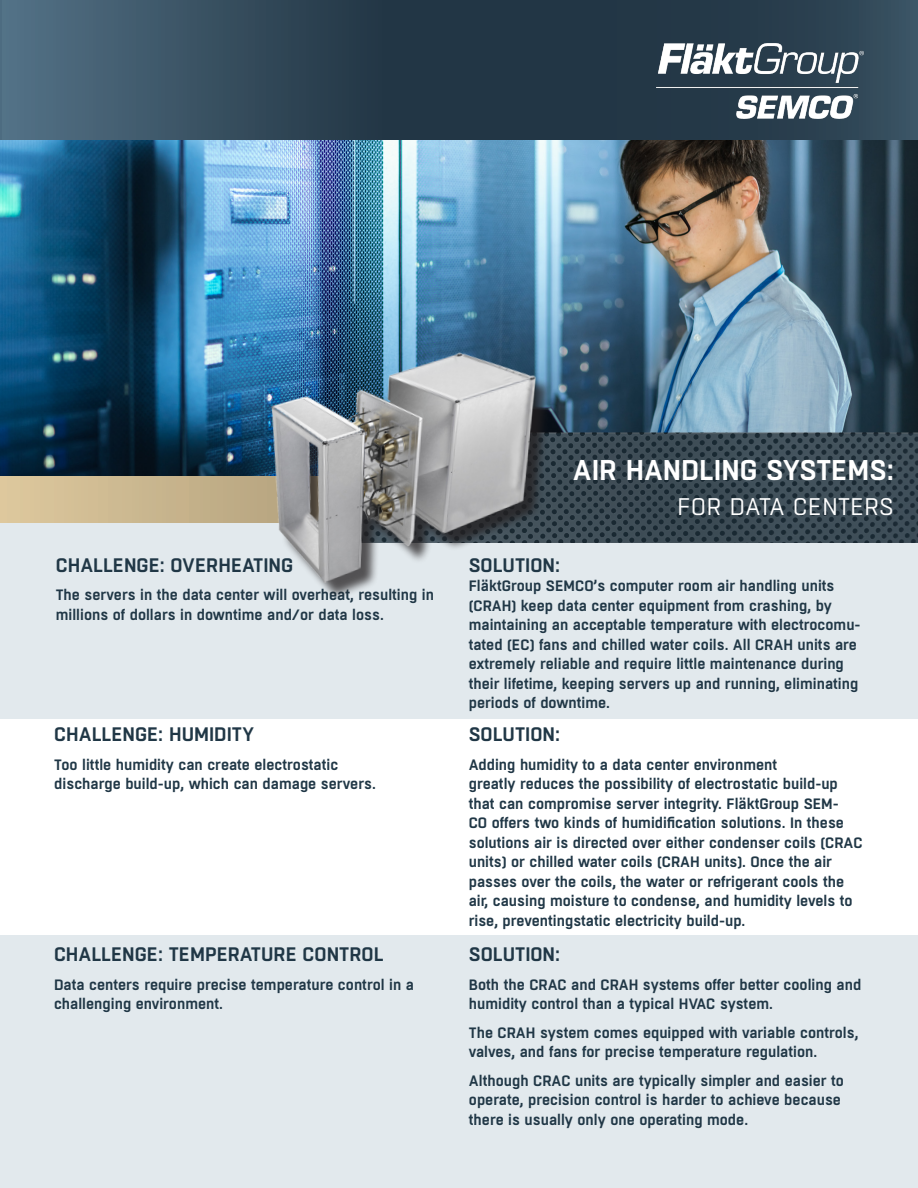
<style>
.page{position:relative;width:918px;height:1188px;background:#fff}
.page>*{position:absolute;margin:0;border:0;box-sizing:border-box;transform-origin:0 0}
.t1{font:600 28.5px "Boxed";color:#fff}
.t2{font:24px "Boxed";color:#fff}
.t3{font:600 19.5px "Boxed";color:#203746}
.t4{font:600 15px/19.5px "Boxed";color:#203746}
</style>
<div class="page">
<div style="left:0;top:521px;width:918px;height:198px;background:#e2e9ed"></div>
<div style="left:0;top:935px;width:918px;height:253px;background:#e2e9ed"></div>
<img style="left:0;top:140px;width:918px;height:337px">
<svg style="left:0;top:477px;width:223px;height:45px;background:#ceba92"></svg>
<svg style="left:587px;top:433px;width:331px;height:110px;background:#35454e"></svg>
<img style="left:223px;top:343px;width:364px;height:252px">
<svg style="left:0;top:0;width:918px;height:140px;background:#304657"></svg>
<img style="left:657px;top:44px;width:207px;height:74px">
<p class="t3" style="left:56px;top:552px;width:239px">CHALLENGE: OVERHEATING</p>
<p class="t4" style="left:56px;top:586px;width:380px">The servers in the data center will overheat, resulting in millions of dollars in downtime and/or data loss.</p>
<p class="t3" style="left:54px;top:721px;width:201px">CHALLENGE: HUMIDITY</p>
<p class="t4" style="left:54px;top:755px;width:323px">Too little humidity can create electrostatic discharge build-up, which can damage servers.</p>
<p class="t3" style="left:54px;top:942px;width:331px">CHALLENGE: TEMPERATURE CONTROL</p>
<p class="t4" style="left:54px;top:975px;width:362px">Data centers require precise temperature control in a challenging environment.</p>
<p class="t1" style="left:573px;top:452px;width:323px">AIR HANDLING SYSTEMS:</p>
<p class="t2" style="left:677px;top:491px;width:218px">FOR DATA CENTERS</p>
<p class="t3" style="left:469px;top:552px;width:93px">SOLUTION:</p>
<p class="t4" style="left:469px;top:577px;width:393px">FläktGroup SEMCO’s computer room air handling units (CRAH) keep data center equipment from crashing, by maintaining an acceptable temperature with electrocomu&shy;tated (EC) fans and chilled water coils. All CRAH units are extremely reliable and require little maintenance during their lifetime, keeping servers up and running, eliminating periods of downtime.</p>
<p class="t3" style="left:469px;top:721px;width:93px">SOLUTION:</p>
<p class="t4" style="left:469px;top:755px;width:396px">Adding humidity to a data center environment<br>greatly reduces the possibility of electrostatic build-up that can compromise server integrity. FläktGroup SEM-<br>CO offers two kinds of humidification solutions. In these solutions air is directed over either condenser coils (CRAC units) or chilled water coils (CRAH units). Once the air passes over the coils, the water or refrigerant cools the air, causing moisture to condense, and humidity levels to rise, preventingstatic electricity build-up.</p>
<p class="t3" style="left:469px;top:942px;width:93px">SOLUTION:</p>
<p class="t4" style="left:469px;top:975px;width:394px">Both the CRAC and CRAH systems offer better cooling and humidity control than a typical HVAC system.</p>
<p class="t4" style="left:469px;top:1023px;width:391px">The CRAH system comes equipped with variable controls, valves, and fans for precise temperature regulation.</p>
<p class="t4" style="left:469px;top:1071px;width:376px">Although CRAC units are typically simpler and easier to operate, precision control is harder to achieve because there is usually only one operating mode.</p>
</div>
